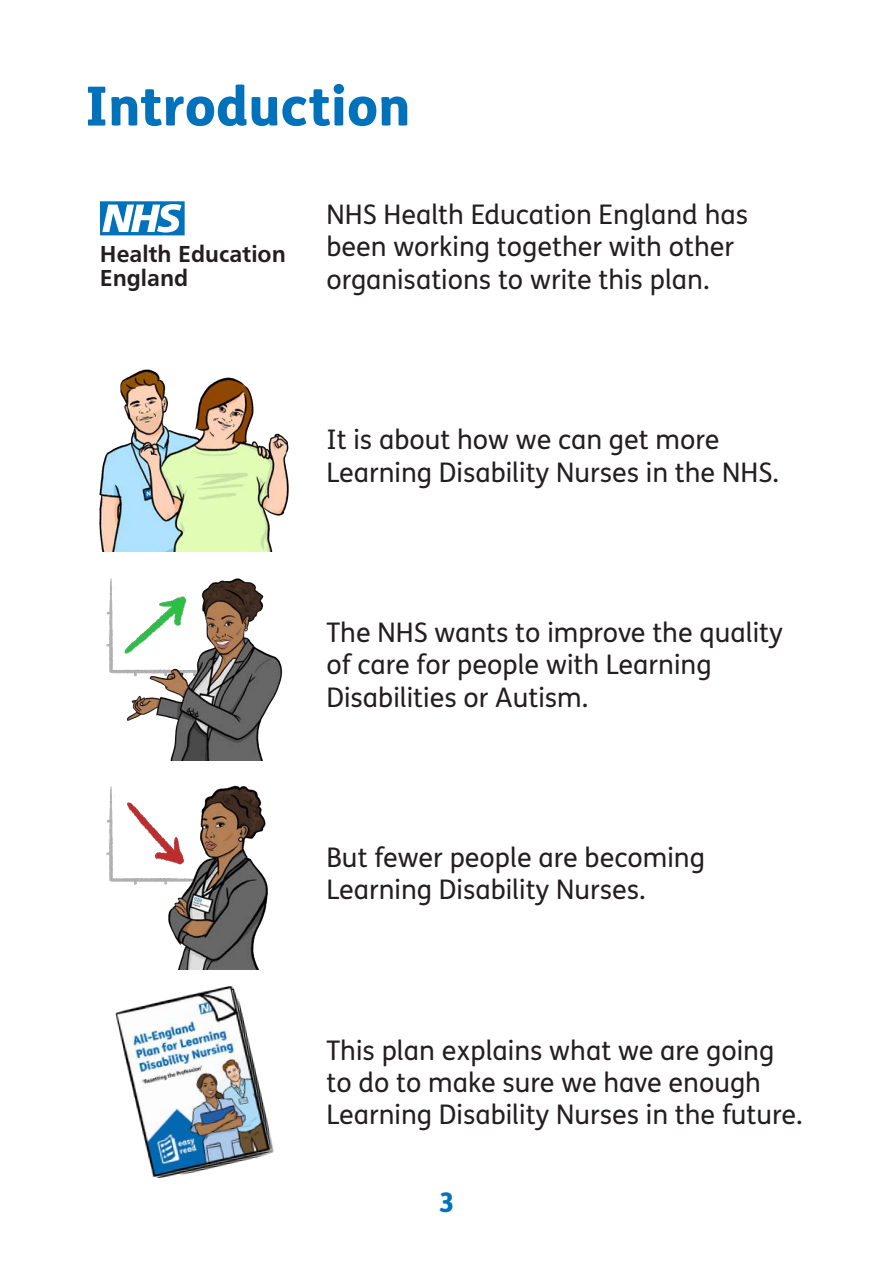
<style>
.page{position:relative;width:893px;height:1263px;background:#fff}
.page>*{position:absolute;margin:0;border:0;box-sizing:border-box;transform-origin:0 0}
.t1{font:800 54px "FS Me";color:#0072bc}
.t2{font:27px/32.4px "FS Me";color:#231f20}
.t3{font:800 27px "FS Me";color:#0072bc}
.t4{font:700 24px/24.5px "Frutiger";color:#231f20}
</style>
<div class="page">
<svg style="left:100px;top:201px;width:85px;height:34px"></svg>
<img style="left:99px;top:369px;width:190px;height:182px">
<img style="left:106px;top:578px;width:177px;height:182px">
<img style="left:106px;top:785px;width:162px;height:184px">
<img style="left:115px;top:986px;width:159px;height:192px">
<p class="t1" style="left:85px;top:64px;width:327px">Introduction</p>
<p class="t4" style="left:100px;top:241px;width:187px">Health Education<br>England</p>
<p class="t2" style="left:326px;top:198px;width:423px">NHS Health Education England has been working together with other organisations to write this plan.</p>
<p class="t2" style="left:326px;top:423px;width:454px">It is about how we can get more<br>Learning Disability Nurses in the NHS.</p>
<p class="t2" style="left:326px;top:616px;width:458px">The NHS wants to improve the quality of care for people with Learning<br>Disabilities or Autism.</p>
<p class="t2" style="left:326px;top:841px;width:380px">But fewer people are becoming<br>Learning Disability Nurses.</p>
<p class="t2" style="left:326px;top:1033px;width:478px">This plan explains what we are going to do to make sure we have enough<br>Learning Disability Nurses in the future.</p>
<p class="t3" style="left:439px;top:1181px;width:17px">3</p>
</div>
